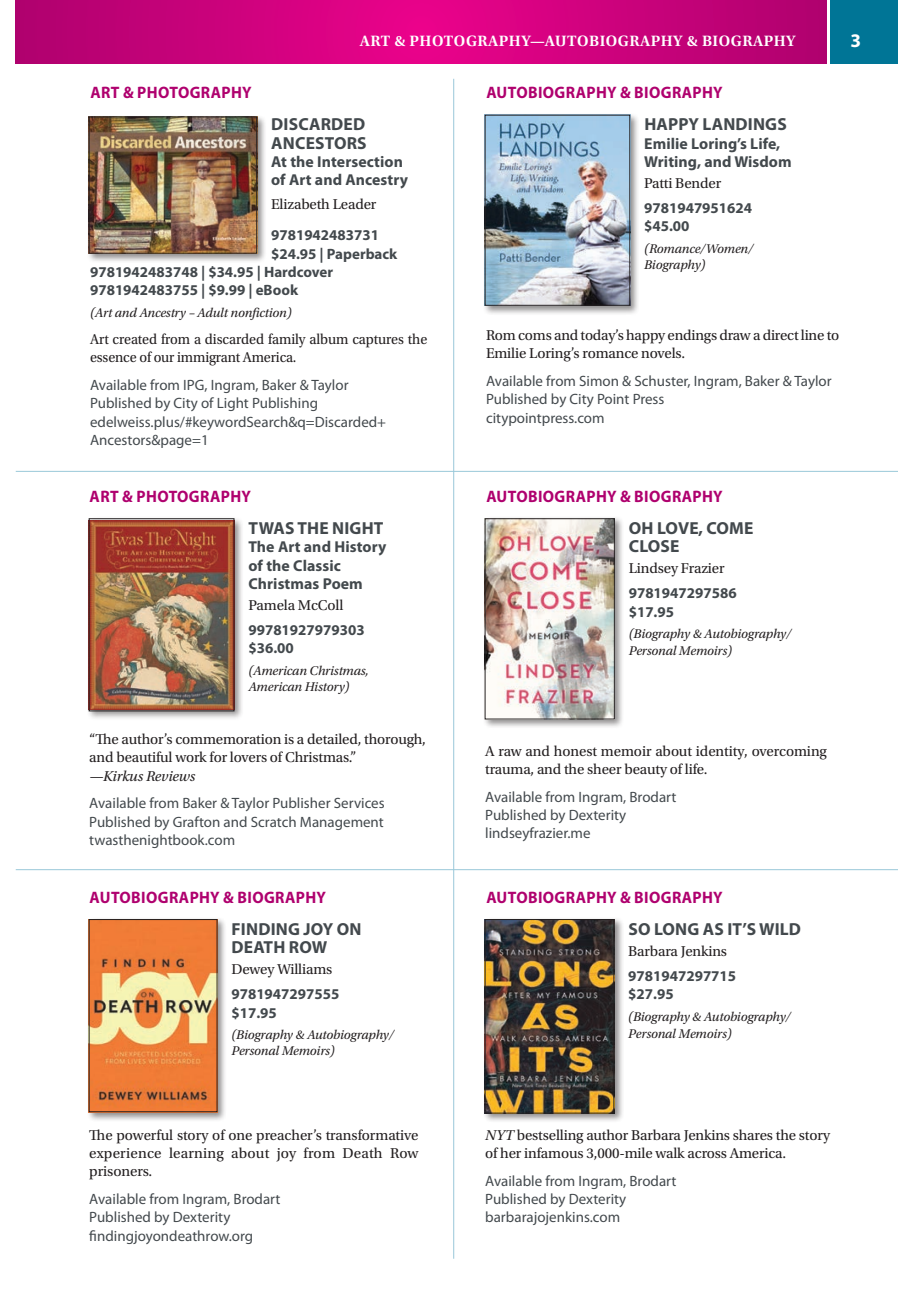
<style>
.page{position:relative;width:898px;height:1292px;background:#fff}
.page>*{position:absolute;margin:0;border:0;box-sizing:border-box;transform-origin:0 0}
.Page_no{font:700 19.25px "Myriad Pro";color:#fff}
._04-Coop-Book_Title{font:700 17.5px/18.4px "Myriad Pro";letter-spacing:.01em;color:#43494d}
._04-Coop-Category{font:700 16.62px "Myriad Pro";letter-spacing:.025em;color:#af016e;scale:.95 1}
._04-Coop-Book_Subtit{font:700 15.75px/18.4px "Myriad Pro";letter-spacing:.005em;color:#43494d}
._01-PubPgs-Author{font:600 15.75px "Utopia Std";letter-spacing:.03em;color:#fff}
._04-Coop-HowTo___Lis{font:15.05px/18.2px "Myriad Pro";color:#43494d}
._04-Coop-Descrip{font:15.05px/18.2px "Utopia Std";letter-spacing:-.01em;color:#231f20}
._04-Coop-ISBN___info{font:700 15.05px/18.2px "Myriad Pro";color:#43494d}
._04-Coop-HowTo___Lis-2{font:15.05px/18.2px "Utopia Std";letter-spacing:-.01em;color:#231f20}
._01-PubPgs-Author-2{font:15.05px "Utopia Std";letter-spacing:-.01em;color:#231f20}
._04-Coop-Descrip-2{font:15.05px/18.2px "Utopia Std";letter-spacing:-.01em;color:#231f20;scale:.95 1}
._04-Coop-Descrip-3{font:italic 15.05px "Utopia Std";letter-spacing:-.01em;color:#231f20}
._04-Coop-Descrip-4{font:italic 13.3px/16.1px "Utopia Std";letter-spacing:-.01em;color:#231f20}
.s1{font-style:italic}
</style>
<div class="page">
<div style="left:830px;top:0;width:68px;height:63px;background:#007596"></div>
<svg style="left:16px;top:0;width:810px;height:63px;background:#cc017c"></svg>
<hr style="left:453px;top:79px;width:1px;height:1179px;background:#99c8d9">
<hr style="left:16px;top:471px;width:882px;height:1px;background:#99c8d9">
<hr style="left:16px;top:869px;width:882px;height:1px;background:#99c8d9">
<div style="left:87px;top:114px;width:180px;height:149px;background:#231f20;opacity:.5"></div>
<img style="left:91px;top:118px;width:164px;height:133px">
<div style="left:89px;top:116px;width:168px;height:137px;border:1px solid #231f20"></div>
<div style="left:482px;top:113px;width:158px;height:202px;background:#231f20;opacity:.5"></div>
<img style="left:487px;top:117px;width:141px;height:187px">
<div style="left:485px;top:115px;width:145px;height:191px;border:1px solid #231f20"></div>
<div style="left:87px;top:516px;width:157px;height:205px;background:#231f20;opacity:.5"></div>
<img style="left:91px;top:520px;width:141px;height:189px">
<div style="left:89px;top:518px;width:145px;height:193px;border:1px solid #231f20"></div>
<div style="left:87px;top:917px;width:140px;height:204px;background:#231f20;opacity:.5"></div>
<img style="left:91px;top:921px;width:124px;height:189px">
<div style="left:89px;top:919px;width:128px;height:193px;border:1px solid #231f20"></div>
<div style="left:482px;top:516px;width:142px;height:213px;background:#231f20;opacity:.5"></div>
<img style="left:487px;top:520px;width:126px;height:197px">
<div style="left:485px;top:518px;width:130px;height:201px;border:1px solid #231f20"></div>
<div style="left:482px;top:917px;width:142px;height:206px;background:#231f20;opacity:.5"></div>
<img style="left:487px;top:921px;width:125px;height:190px">
<div style="left:485px;top:919px;width:129px;height:194px;border:1px solid #231f20"></div>
<p class="_01-PubPgs-Author" style="left:360px;top:32px;width:437px">ART &amp; PHOTOGRAPHY—AUTOBIOGRAPHY &amp; BIOGRAPHY</p>
<p class="Page_no" style="left:850px;top:28px;width:12px">3</p>
<p class="_04-Coop-Category" style="left:90px;top:82px;width:171px">ART &amp; PHOTOGRAPHY</p>
<p class="_04-Coop-Book_Title" style="left:271px;top:115px;width:97px">DISCARDED<br>ANCESTORS</p>
<p class="_04-Coop-Book_Subtit" style="left:271px;top:152px;width:138px">At the Intersection of Art and Ancestry</p>
<p class="_01-PubPgs-Author-2" style="left:271px;top:196px;width:107px">Elizabeth Leader</p>
<p class="_04-Coop-ISBN___info" style="left:271px;top:226px;width:109px">9781942483731</p>
<p class="_04-Coop-ISBN___info" style="left:271px;top:244px;width:128px">$24.95 | Paperback</p>
<p class="_04-Coop-ISBN___info" style="left:90px;top:262px;width:244px">9781942483748 | $34.95 | Hardcover</p>
<p class="_04-Coop-ISBN___info" style="left:90px;top:281px;width:210px">9781942483755 | $9.99 | eBook</p>
<p class="_04-Coop-Descrip-4" style="left:90px;top:305px;width:203px">(Art and Ancestry – Adult nonfiction)</p>
<p class="_04-Coop-Descrip-2" style="left:90px;top:330px;width:356px">Art created from a discarded family album captures the essence of our immigrant America.</p>
<p class="_04-Coop-HowTo___Lis" style="left:90px;top:376px;width:298px">Available from IPG, Ingram, Baker &amp; Taylor Published by City of Light Publishing edelweiss.plus/#keywordSearch&amp;q=Discarded+ Ancestors&amp;page=1</p>
<p class="_04-Coop-Category" style="left:486px;top:82px;width:250px">AUTOBIOGRAPHY &amp; BIOGRAPHY</p>
<p class="_04-Coop-Book_Title" style="left:644px;top:115px;width:144px">HAPPY LANDINGS</p>
<p class="_04-Coop-Book_Subtit" style="left:644px;top:134px;width:149px">Emilie Loring’s Life,<br>Writing, and Wisdom</p>
<p class="_01-PubPgs-Author-2" style="left:644px;top:175px;width:79px">Patti Bender</p>
<p class="_04-Coop-ISBN___info" style="left:644px;top:198px;width:109px">9781947951624 $45.00</p>
<p class="_04-Coop-Descrip-4" style="left:644px;top:241px;width:111px">(Romance/Women/<br>Biography)</p>
<p class="_04-Coop-Descrip" style="left:486px;top:326px;width:355px">Rom coms and today’s happy endings draw a direct line to<br>Emilie Loring’s romance novels.</p>
<p class="_04-Coop-HowTo___Lis" style="left:486px;top:372px;width:347px">Available from Simon &amp; Schuster, Ingram, Baker &amp; Taylor<br>Published by City Point Press<br>citypointpress.com</p>
<p class="_04-Coop-Category" style="left:90px;top:485px;width:171px">ART &amp; PHOTOGRAPHY</p>
<p class="_04-Coop-Book_Title" style="left:249px;top:518px;width:136px">TWAS THE NIGHT</p>
<p class="_04-Coop-Book_Subtit" style="left:248px;top:537px;width:139px">The Art and History of the Classic<br>Christmas Poem</p>
<p class="_01-PubPgs-Author-2" style="left:248px;top:596px;width:96px">Pamela McColl</p>
<p class="_04-Coop-ISBN___info" style="left:248px;top:620px;width:118px">99781927979303 $36.00</p>
<p class="_04-Coop-Descrip-4" style="left:248px;top:663px;width:122px">(American Christmas,<br>American History)</p>
<p class="_04-Coop-Descrip" style="left:89px;top:730px;width:338px">“The author’s commemoration is a detailed, thorough, and beautiful work for lovers of Christmas.”</p>
<p class="_04-Coop-Descrip-3" style="left:89px;top:767px;width:107px">—Kirkus Reviews</p>
<p class="_04-Coop-HowTo___Lis" style="left:89px;top:794px;width:297px;text-align:justify">Available from Baker &amp; Taylor Publisher Services Published by Grafton and Scratch Management twasthenightbook.com</p>
<p class="_04-Coop-Category" style="left:486px;top:485px;width:250px">AUTOBIOGRAPHY &amp; BIOGRAPHY</p>
<p class="_04-Coop-Book_Title" style="left:629px;top:518px;width:126px">OH LOVE, COME<br>CLOSE</p>
<p class="_01-PubPgs-Author-2" style="left:629px;top:560px;width:97px">Lindsey Frazier</p>
<p class="_04-Coop-ISBN___info" style="left:629px;top:584px;width:109px">9781947297586 $17.95</p>
<p class="_04-Coop-Descrip-4" style="left:629px;top:626px;width:164px;line-height:16.6px">(Biography &amp; Autobiography/<br>Personal Memoirs)</p>
<p class="_04-Coop-Descrip" style="left:485px;top:742px;width:343px">A raw and honest memoir about identity, overcoming trauma, and the sheer beauty of life.</p>
<p class="_04-Coop-HowTo___Lis" style="left:485px;top:787px;width:193px">Available from Ingram, Brodart<br>Published by Dexterity lindseyfrazier.me</p>
<p class="_04-Coop-Category" style="left:90px;top:886px;width:250px">AUTOBIOGRAPHY &amp; BIOGRAPHY</p>
<p class="_04-Coop-Book_Title" style="left:232px;top:919px;width:132px">FINDING JOY ON<br>DEATH ROW</p>
<p class="_01-PubPgs-Author-2" style="left:231px;top:960px;width:102px">Dewey Williams</p>
<p class="_04-Coop-ISBN___info" style="left:231px;top:984px;width:109px">9781947297555 $17.95</p>
<p class="_04-Coop-Descrip-4" style="left:231px;top:1027px;width:164px">(Biography &amp; Autobiography/<br>Personal Memoirs)</p>
<p class="_04-Coop-Category" style="left:486px;top:886px;width:250px">AUTOBIOGRAPHY &amp; BIOGRAPHY</p>
<p class="_04-Coop-Book_Title" style="left:628px;top:919px;width:174px">SO LONG AS IT’S WILD</p>
<p class="_01-PubPgs-Author-2" style="left:628px;top:942px;width:100px">Barbara Jenkins</p>
<p class="_04-Coop-ISBN___info" style="left:628px;top:966px;width:109px">9781947297715 $27.95</p>
<p class="_04-Coop-Descrip-4" style="left:628px;top:1008px;width:164px;line-height:16.6px">(Biography &amp; Autobiography/<br>Personal Memoirs)</p>
<p class="_04-Coop-Descrip" style="left:89px;top:1125px;width:331px;text-align:justify">The powerful story of one preacher’s transformative experience learning about joy from Death Row prisoners.</p>
<p class="_04-Coop-HowTo___Lis" style="left:89px;top:1189px;width:193px">Available from Ingram, Brodart<br>Published by Dexterity findingjoyondeathrow.org</p>
<p class="_04-Coop-HowTo___Lis-2" style="left:485px;top:1125px;width:346px"><span class="s1">NYT</span> bestselling author Barbara Jenkins shares the story of her infamous 3,000-mile walk across America.</p>
<p class="_04-Coop-HowTo___Lis" style="left:485px;top:1171px;width:193px">Available from Ingram, Brodart<br>Published by Dexterity barbarajojenkins.com</p>
</div>
